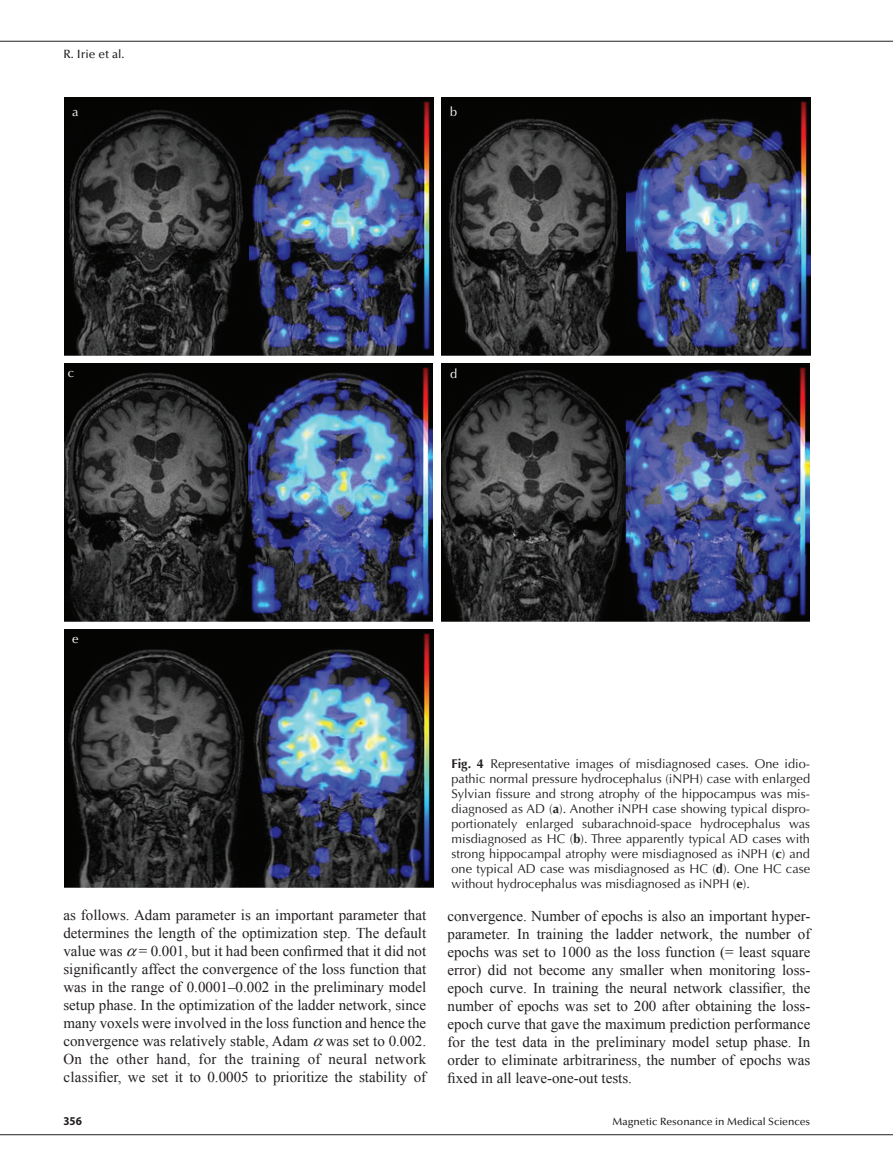
<style>
.page{position:relative;width:893px;height:1174px;background:#fff}
.page>*{position:absolute;margin:0;border:0;box-sizing:border-box;transform-origin:0 0}
.Tx{font:15px/18px "Times New Roman";color:#231f20;text-align:justify}
.Table_Fig_Box_Title{font:12.75px/15px "Optima LT Std";color:#231f20;text-align:justify}
.Txf{font:12.75px "Optima LT Std";color:#fff}
.t1{font:500 12px "Optima LT Std";color:#231f20}
.t2{font:700 semi-condensed 12px "Myriad Pro";color:#231f20}
.t3{font:500 10.5px "Optima LT Std";color:#231f20}
.s1{font-weight:700}
</style>
<div class="page">
<hr style="left:0;top:41px;width:893px;height:1px;background:#231f20">
<hr style="left:0;top:1134px;width:893px;height:1px;background:#231f20">
<img style="left:64px;top:98px;width:369px;height:258px">
<img style="left:441px;top:98px;width:369px;height:258px">
<img style="left:64px;top:363px;width:369px;height:259px">
<img style="left:441px;top:363px;width:368px;height:259px">
<img style="left:64px;top:629px;width:369px;height:258px">
<p class="t1" style="left:63px;top:48px;width:63px">R. Irie et al.</p>
<p class="Txf" style="left:72px;top:104px;width:8px">a</p>
<p class="Txf" style="left:450px;top:104px;width:9px">b</p>
<p class="Txf" style="left:68px;top:366px;width:8px">c</p>
<p class="Txf" style="left:450px;top:367px;width:9px">d</p>
<p class="Txf" style="left:72px;top:631px;width:8px">e</p>
<p class="Table_Fig_Box_Title" style="left:452px;top:756px;width:360px"><span class="s1">Fig. 4</span> Representative images of misdiagnosed cases. One idio&shy;pathic normal pressure hydrocephalus (iNPH) case with enlarged Sylvian fissure and strong atrophy of the hippocampus was mis&shy;diagnosed as AD (<span class="s1">a</span>). Another iNPH case showing typical dispro&shy;portionately enlarged subarachnoid-space hydrocephalus was misdiagnosed as HC (<span class="s1">b</span>). Three apparently typical AD cases with strong hippocampal atrophy were misdiagnosed as iNPH (<span class="s1">c</span>) and one typical AD case was misdiagnosed as HC (<span class="s1">d</span>). One HC case without hydrocephalus was misdiagnosed as iNPH (<span class="s1">e</span>).</p>
<p class="Tx" style="left:63px;top:905px;width:364px">as follows. Adam parameter is an important parameter that determines the length of the optimization step. The default value was = 0.001, but it had been confirmed that it did not significantly affect the convergence of the loss function that was in the range of 0.0001–0.002 in the preliminary model setup phase. In the optimization of the ladder network, since many voxels were involved in the loss function and hence the convergence was relatively stable, Adam was set to 0.002.<br>On the other hand, for the training of neural network classifier, we set it to 0.0005 to prioritize the stability of</p>
<p class="Tx" style="left:447px;top:906px;width:364px">convergence. Number of epochs is also an important hyper&shy;parameter. In training the ladder network, the number of epochs was set to 1000 as the loss function (= least square error) did not become any smaller when monitoring loss&shy;epoch curve. In training the neural network classifier, the number of epochs was set to 200 after obtaining the loss&shy;epoch curve that gave the maximum prediction performance for the test data in the preliminary model setup phase. In order to eliminate arbitrariness, the number of epochs was fixed in all leave-one-out tests.</p>
<p class="t2" style="left:63px;top:1113px;width:20px">356</p>
<p class="t3" style="left:612px;top:1115px;width:199px">Magnetic Resonance in Medical Sciences</p>
</div>
